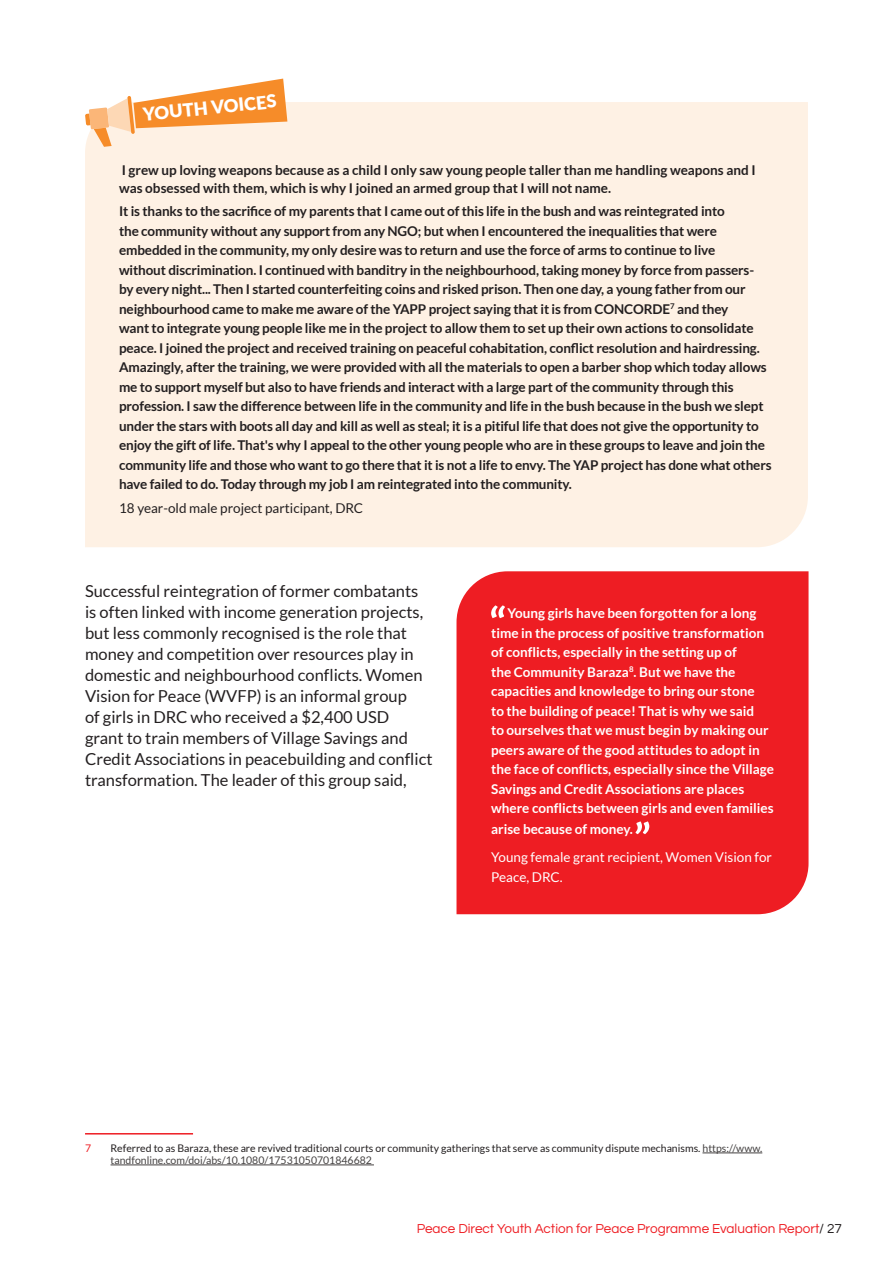
<style>
.page{position:relative;width:893px;height:1263px;background:#fff}
.page>*{position:absolute;margin:0;border:0;box-sizing:border-box;transform-origin:0 0}
.t1{font:900 18.15px "Lato";color:#fff}
.Body{font:16.5px/21px "Lato";color:#231f20}
.Youth_Voices{font:700 13.5px/19.5px "Lato";letter-spacing:-.01em;color:#231f20}
.Quote_box{font:700 13.5px/19.5px "Lato";color:#fff}
.t2{font:13.5px "Questrial";color:#ee1d23}
.Quote_box-2{font:13.5px/19.5px "Lato";color:#fff}
.Youth_Voices-2{font:13.5px "Lato";color:#231f20}
.Footnote{font:10.5px/12px "Lato";color:#231f20}
.Footnote-2{font:10.5px "Lato";color:#ee1d23}
.s1{color:#444141}
.s2{color:#231f20}
</style>
<div class="page">
<div style="left:85px;top:102px;width:723px;height:445px;background:#fef1e4"></div>
<hr style="left:85px;top:1133px;width:108px;height:1px;background:#ee1d23">
<hr style="left:702px;top:1152px;width:60px;height:1px;background:#444141">
<hr style="left:111px;top:1164px;width:263px;height:1px;background:#444141">
<div style="left:456px;top:571px;width:352px;height:343px;background:#ee1d23"></div>
<svg style="left:491px;top:605px;width:14px;height:13px"></svg>
<svg style="left:636px;top:821px;width:13px;height:13px"></svg>
<svg style="left:85px;top:79px;width:202px;height:68px"></svg>
<p class="t1" style="left:142px;top:101px;width:135px;rotate:-6deg">YOUTH VOICES</p>
<p class="Youth_Voices" style="left:119px;top:161px;width:638px;line-height:18px">I grew up loving weapons because as a child I only saw young people taller than me handling weapons and I was obsessed with them, which is why I joined an armed group that I will not name.</p>
<p class="Youth_Voices" style="left:119px;top:202px;width:654px">It is thanks to the sacrifice of my parents that I came out of this life in the bush and was reintegrated into<br>the community without any support from any NGO; but when I encountered the inequalities that were embedded in the community, my only desire was to return and use the force of arms to continue to live<br>without discrimination. I continued with banditry in the neighbourhood, taking money by force from passers&shy;by every night... Then I started counterfeiting coins and risked prison. Then one day, a young father from our neighbourhood came to make me aware of the YAPP project saying that it is from CONCORDE<sup>7</sup> and they<br>want to integrate young people like me in the project to allow them to set up their own actions to consolidate peace. I joined the project and received training on peaceful cohabitation, conflict resolution and hairdressing.<br>Amazingly, after the training, we were provided with all the materials to open a barber shop which today allows me to support myself but also to have friends and interact with a large part of the community through this profession. I saw the difference between life in the community and life in the bush because in the bush we slept under the stars with boots all day and kill as well as steal; it is a pitiful life that does not give the opportunity to enjoy the gift of life. That's why I appeal to the other young people who are in these groups to leave and join the community life and those who want to go there that it is not a life to envy. The YAP project has done what others have failed to do. Today through my job I am reintegrated into the community.</p>
<p class="Youth_Voices-2" style="left:119px;top:501px;width:246px">18 year-old male project participant, DRC</p>
<p class="Body" style="left:85px;top:580px;width:349px">Successful reintegration of former combatants is often linked with income generation projects, but less commonly recognised is the role that money and competition over resources play in domestic and neighbourhood conflicts. Women Vision for Peace (WVFP) is an informal group<br>of girls in DRC who received a $2,400 USD<br>grant to train members of Village Savings and Credit Associations in peacebuilding and conflict transformation. The leader of this group said,<sup>7</sup></p>
<p class="Quote_box" style="left:491px;top:603px;width:284px;text-indent:16px">Young girls have been forgotten for a long time in the process of positive transformation of conflicts, especially in the setting up of<br>the Community Baraza<sup>8</sup>. But we have the capacities and knowledge to bring our stone<br>to the building of peace! That is why we said<br>to ourselves that we must begin by making our peers aware of the good attitudes to adopt in the face of conflicts, especially since the Village Savings and Credit Associations are places where conflicts between girls and even families</p>
<p class="Quote_box" style="left:491px;top:819px;width:143px">arise because of money.</p>
<p class="Quote_box-2" style="left:491px;top:847px;width:282px">Young female grant recipient, Women Vision for<br>Peace, DRC.</p>
<p class="Footnote-2" style="left:85px;top:1142px;width:8px">7</p>
<p class="Footnote" style="left:111px;top:1142px;width:653px">Referred to as Baraza, these are revived traditional courts or community gatherings that serve as community dispute mechanisms. <span class="s1">https://www. tandfonline.com/doi/abs/10.1080/17531050701846682</span></p>
<p class="t2" style="left:417px;top:1222px;width:427px">Peace Direct Youth Action for Peace Programme Evaluation Report<span class="s2">/ 27</span></p>
</div>
